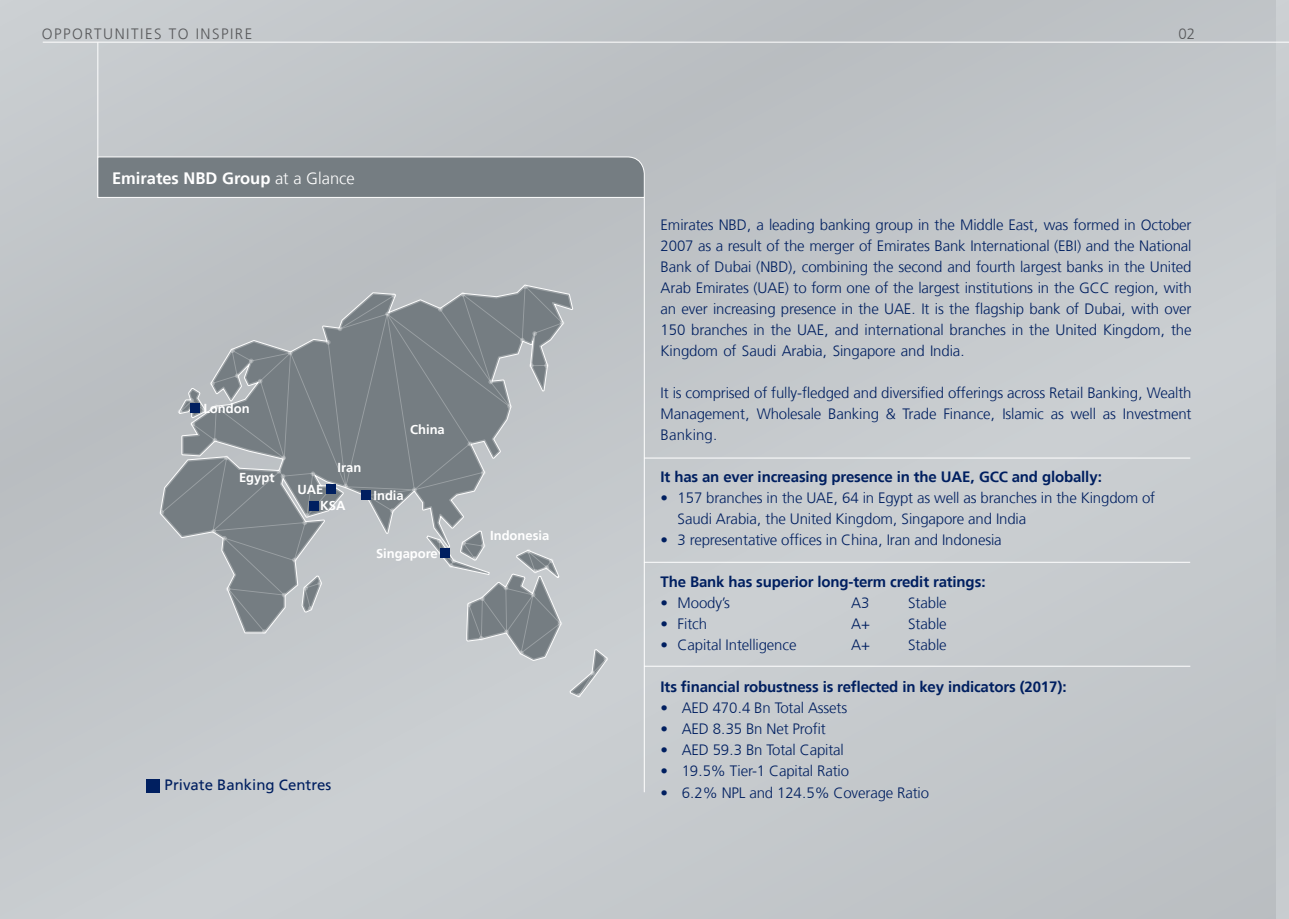
<style>
.page{position:relative;width:1289px;height:919px;background:#fff}
.page>*{position:absolute;margin:0;border:0;box-sizing:border-box;transform-origin:0 0}
.t1{font:700 16.5px "Frutiger LT Arabic 65";color:#fff}
.t2{font:300 15px/21px "Frutiger LT Arabic 45";letter-spacing:-.01em;color:#001f60;text-align:justify}
.t3{font:700 15px "Frutiger LT Arabic 65";letter-spacing:-.01em;color:#001f60}
.t4{font:300 15px "Frutiger LT Arabic 45";letter-spacing:.1em;color:#58595b}
.t5{font:15px "Frutiger LT Arabic 55 Roman";color:#001f60}
.t6{font:700 13.05px "Frutiger LT Arabic 65";color:#fff}
.s1{font-family:"Frutiger LT Arabic 45";font-weight:300}
</style>
<div class="page">
<div style="left:0;top:0;width:1276px;height:918px;background:#c4c8cb"></div>
<div style="left:1276px;top:0;width:12px;height:918px;background:#c1c6c9"></div>
<hr style="left:43px;top:42px;width:1245px;height:1px;background:#fff">
<hr style="left:97px;top:42px;width:1px;height:156px;background:#fff">
<svg style="left:97px;top:156px;width:548px;height:42px;background:#7d8489"></svg>
<hr style="left:644px;top:198px;width:1px;height:594px;background:#fff">
<hr style="left:644px;top:665px;width:546px;height:1px;background:#fff">
<svg style="left:159px;top:284px;width:449px;height:413px"></svg>
<div style="left:191px;top:403px;width:9px;height:10px;background:#001f60"></div>
<div style="left:440px;top:548px;width:10px;height:9px;background:#001f60"></div>
<div style="left:309px;top:501px;width:9px;height:9px;background:#001f60"></div>
<div style="left:326px;top:484px;width:9px;height:10px;background:#001f60"></div>
<div style="left:361px;top:490px;width:10px;height:9px;background:#001f60"></div>
<div style="left:146px;top:778px;width:13px;height:14px;background:#001f60"></div>
<hr style="left:644px;top:457px;width:546px;height:1px;background:#fff">
<hr style="left:644px;top:562px;width:546px;height:1px;background:#fff">
<p class="t4" style="left:42px;top:22px;width:212px">OPPORTUNITIES TO INSPIRE</p>
<p class="t4" style="left:1178px;top:22px;width:18px">02</p>
<p class="t1" style="left:112px;top:164px;width:244px">Emirates NBD Group <span class="s1">at a Glance</span></p>
<p class="t6" style="left:203px;top:397px;width:48px">London</p>
<p class="t6" style="left:239px;top:466px;width:37px">Egypt</p>
<p class="t6" style="left:297px;top:479px;width:27px">UAE</p>
<p class="t6" style="left:337px;top:456px;width:25px">Iran</p>
<p class="t6" style="left:320px;top:495px;width:27px">KSA</p>
<p class="t6" style="left:410px;top:419px;width:36px">China</p>
<p class="t6" style="left:373px;top:484px;width:32px">India</p>
<p class="t6" style="left:376px;top:542px;width:63px">Singapore</p>
<p class="t6" style="left:490px;top:525px;width:61px">Indonesia</p>
<p class="t5" style="left:165px;top:773px;width:168px">Private Banking Centres</p>
<p class="t2" style="left:660px;top:214px;width:532px">Emirates NBD, a leading banking group in the Middle East, was formed in October 2007 as a result of the merger of Emirates Bank International (EBI) and the National Bank of Dubai (NBD), combining the second and fourth largest banks in the United Arab Emirates (UAE) to form one of the largest institutions in the GCC region, with an ever increasing presence in the UAE. It is the flagship bank of Dubai, with over 150 branches in the UAE, and international branches in the United Kingdom, the Kingdom of Saudi Arabia, Singapore and India.</p>
<p class="t2" style="left:660px;top:382px;width:532px">It is comprised of fully-fledged and diversified offerings across Retail Banking, Wealth Management, Wholesale Banking &amp; Trade Finance, Islamic as well as Investment Banking.</p>
<p class="t3" style="left:660px;top:465px;width:443px">It has an ever increasing presence in the UAE, GCC and globally:</p>
<p class="t2" style="left:677px;top:487px;width:479px;text-indent:-17px">• 157 branches in the UAE, 64 in Egypt as well as branches in the Kingdom of<br>Saudi Arabia, the United Kingdom, Singapore and India</p>
<p class="t2" style="left:660px;top:529px;width:342px">• 3 representative offices in China, Iran and Indonesia</p>
<p class="t3" style="left:660px;top:570px;width:327px">The Bank has superior long-term credit ratings:</p>
<p class="t2" style="left:660px;top:592px;width:71px">• Moody’s</p>
<p class="t2" style="left:851px;top:592px;width:20px">A3</p>
<p class="t2" style="left:908px;top:592px;width:40px">Stable</p>
<p class="t2" style="left:660px;top:613px;width:48px">• Fitch</p>
<p class="t2" style="left:851px;top:613px;width:20px">A+</p>
<p class="t2" style="left:908px;top:613px;width:40px">Stable</p>
<p class="t2" style="left:660px;top:634px;width:137px">• Capital Intelligence</p>
<p class="t2" style="left:851px;top:634px;width:20px">A+</p>
<p class="t2" style="left:908px;top:634px;width:40px">Stable</p>
<p class="t3" style="left:660px;top:675px;width:408px">Its financial robustness is reflected in key indicators (2017):</p>
<p class="t2" style="left:660px;top:697px;width:188px">• AED 470.4 Bn Total Assets</p>
<p class="t2" style="left:660px;top:718px;width:167px">• AED 8.35 Bn Net Profit</p>
<p class="t2" style="left:660px;top:739px;width:185px">• AED 59.3 Bn Total Capital</p>
<p class="t2" style="left:660px;top:760px;width:190px">• 19.5% Tier-1 Capital Ratio</p>
<p class="t2" style="left:660px;top:781px;width:270px">• 6.2% NPL and 124.5% Coverage Ratio</p>
</div>
